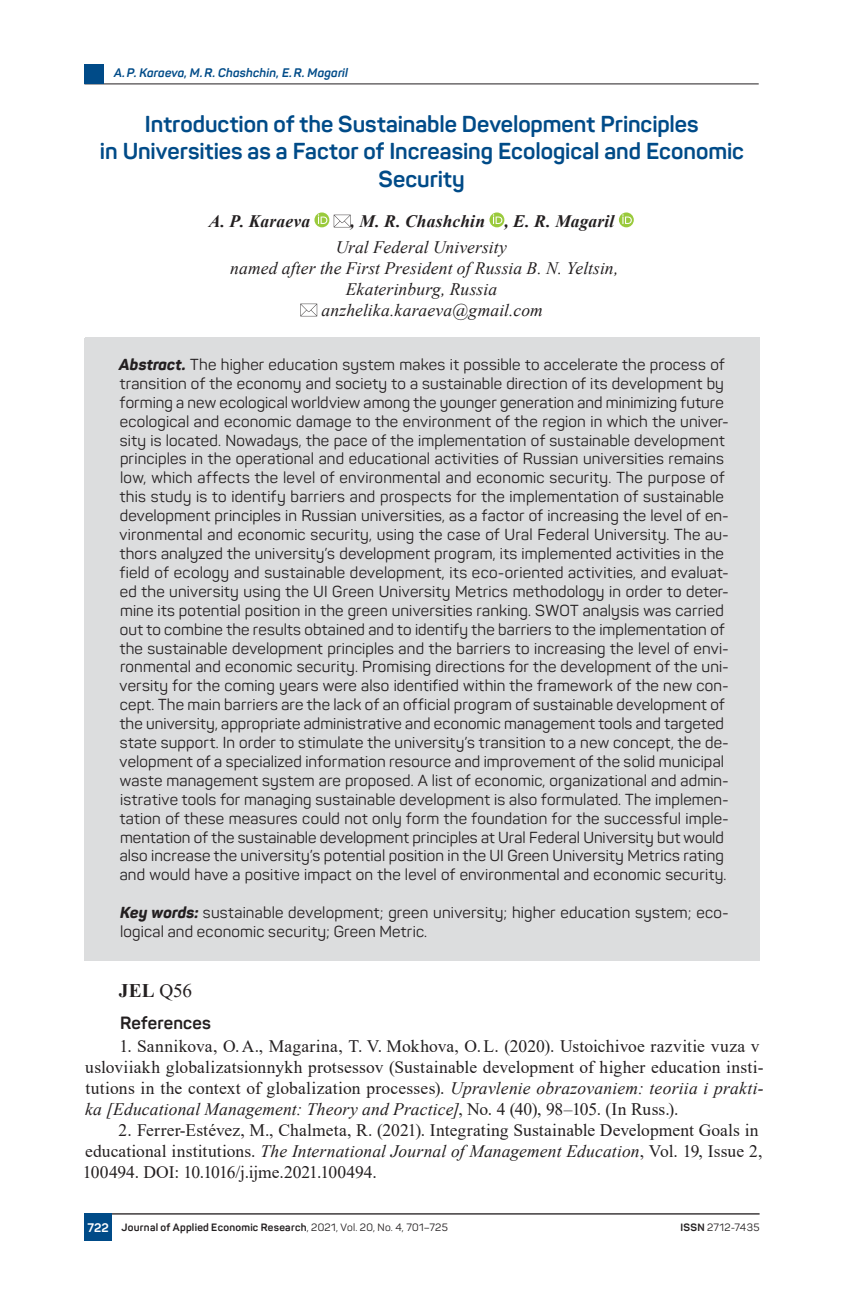
<style>
.page{position:relative;width:844px;height:1290px;background:#fff}
.page>*{position:absolute;margin:0;border:0;box-sizing:border-box;transform-origin:0 0}
.t1{font:700 22.75px/27.3px "Panton";letter-spacing:-.005em;color:#004b88;text-align:center}
.t2{font:700 19.25px "Times New Roman";color:#231f20}
.t3{font:17.5px/21px "Times New Roman";letter-spacing:.01em;color:#231f20}
.t4{font:italic 17.5px "Times New Roman";letter-spacing:.005em;color:#231f20}
.t5{font:italic 700 17.5px "Times New Roman";letter-spacing:.01em;color:#231f20}
.t6{font:700 17.5px "Panton";letter-spacing:.015em;color:#231f20}
.t7{font:15.75px/18.9px "Panton";letter-spacing:.01em;color:#231f20}
.t8{font:italic 700 12.25px "Panton";letter-spacing:.015em;color:#004b88}
.t9{font:700 12.25px "Panton";color:#fff}
.t10{font:700 10.5px "Panton";letter-spacing:.025em;color:#231f20}
.t11{font:10.5px "Panton";letter-spacing:.035em;color:#231f20}
.s1{font-weight:800;font-style:italic}
.s2{font-weight:400}
.s3{font-style:italic}
.s4{font-weight:700}
</style>
<div class="page">
<hr style="left:84px;top:83px;width:674px;height:1px;background:#231f20">
<hr style="left:84px;top:1213px;width:675px;height:1px;background:#231f20">
<div style="left:84px;top:64px;width:20px;height:20px;background:#004b88"></div>
<div style="left:84px;top:1213px;width:28px;height:28px;background:#004b88"></div>
<svg style="left:314px;top:212px;width:15px;height:15px"></svg>
<svg style="left:318px;top:214px;width:9px;height:10px"></svg>
<svg style="left:333px;top:215px;width:17px;height:12px"></svg>
<svg style="left:489px;top:212px;width:15px;height:15px"></svg>
<svg style="left:492px;top:214px;width:10px;height:10px"></svg>
<svg style="left:618px;top:212px;width:15px;height:15px"></svg>
<svg style="left:622px;top:214px;width:9px;height:10px"></svg>
<svg style="left:300px;top:304px;width:17px;height:12px"></svg>
<div style="left:84px;top:338px;width:675px;height:566px;background:#dcddde"></div>
<div style="left:84px;top:887px;width:675px;height:74px;background:#dcddde"></div>
<p class="t8" style="left:114px;top:65px;width:235px">А.P. Karaeva, M.R. Chashchin, E.R. Magaril</p>
<h1 class="t1" style="left:100px;top:110px;width:645px">Introduction of the Sustainable Development Principles<br>in Universities as a Factor of Increasing Ecological and Economic<br>Security</h1>
<p class="t5" style="left:209px;top:209px;width:103px">А. P. Karaeva</p>
<p class="t5" style="left:350px;top:209px;width:265px">, M. R. Chashchin , E. R. Magaril</p>
<p class="t4" style="left:336px;top:235px;width:173px">Ural Federal University</p>
<p class="t4" style="left:230px;top:256px;width:389px">named after the First President of Russia B. N. Yeltsin,</p>
<p class="t4" style="left:346px;top:277px;width:153px">Ekaterinburg, Russia</p>
<p class="t4" style="left:321px;top:298px;width:223px">anzhelika.karaeva@gmail.com</p>
<p class="t7" style="left:119px;top:355px;width:611px"><span class="s1">Abstract.</span> The higher education system makes it possible to accelerate the process of transition of the economy and society to a sustainable direction of its development by forming a new ecological worldview among the younger generation and minimizing future ecological and economic damage to the environment of the region in which the univer&shy;sity is located. Nowadays, the pace of the implementation of sustainable development principles in the operational and educational activities of Russian universities remains low, which affects the level of environmental and economic security. The purpose of this study is to identify barriers and prospects for the implementation of sustainable development principles in Russian universities, as a factor of increasing the level of en&shy;vironmental and economic security, using the case of Ural Federal University. The au&shy;thors analyzed the university’s development program, its implemented activities in the field of ecology and sustainable development, its eco-oriented activities, and evaluat&shy;ed the university using the UI Green University Metrics methodology in order to deter&shy;mine its potential position in the green universities ranking. SWOT analysis was carried out to combine the results obtained and to identify the barriers to the implementation of the sustainable development principles and the barriers to increasing the level of envi&shy;ronmental and economic security. Promising directions for the development of the uni&shy;versity for the coming years were also identified within the framework of the new con&shy;cept. The main barriers are the lack of an official program of sustainable development of the university, appropriate administrative and economic management tools and targeted state support. In order to stimulate the university’s transition to a new concept, the de&shy;velopment of a specialized information resource and improvement of the solid municipal waste management system are proposed. A list of economic, organizational and admin&shy;istrative tools for managing sustainable development is also formulated. The implemen&shy;tation of these measures could not only form the foundation for the successful imple&shy;mentation of the sustainable development principles at Ural Federal University but would also increase the university’s potential position in the UI Green University Metrics rating and would have a positive impact on the level of environmental and economic security.</p>
<p class="t7" style="left:120px;top:903px;width:610px"><span class="s1">Key words:</span> sustainable development; green university; higher education system; eco&shy;logical and economic security; Green Metric.</p>
<p class="t2" style="left:119px;top:976px;width:75px">JEL <span class="s2">Q56</span></p>
<p class="t6" style="left:120px;top:1012px;width:92px">References</p>
<p class="t3" style="left:85px;top:1035px;width:680px;text-indent:34px">1. Sannikova, O.A., Magarina, T. V. Mokhova, O.L. (2020). Ustoichivoe razvitie vuza v usloviiakh globalizatsionnykh protsessov (Sustainable development of higher education insti&shy;tutions in the context of globalization processes). <span class="s3">Upravlenie obrazovaniem: teoriia i prakti&shy;ka [Educational Management: Theory and Practice]</span>, No. 4 (40), 98–105. (In Russ.).</p>
<p class="t3" style="left:83px;top:1119px;width:680px;text-indent:35px">2. Ferrer-Estévez, M., Chalmeta, R. (2021). Integrating Sustainable Development Goals in educational institutions. <span class="s3">The International Journal of Management Education</span>, Vol. 19, Issue 2,<br>100494. DOI: 10.1016/j.ijme.2021.100494.</p>
<p class="t9" style="left:87px;top:1220px;width:23px">722</p>
<p class="t10" style="left:122px;top:1221px;width:327px">Journal of Applied Economic Research<span class="s2">, 2021, Vol. 20, No. 4, 701–725</span></p>
<p class="t11" style="left:680px;top:1221px;width:81px"><span class="s4">ISSN</span> 2712-7435</p>
</div>
